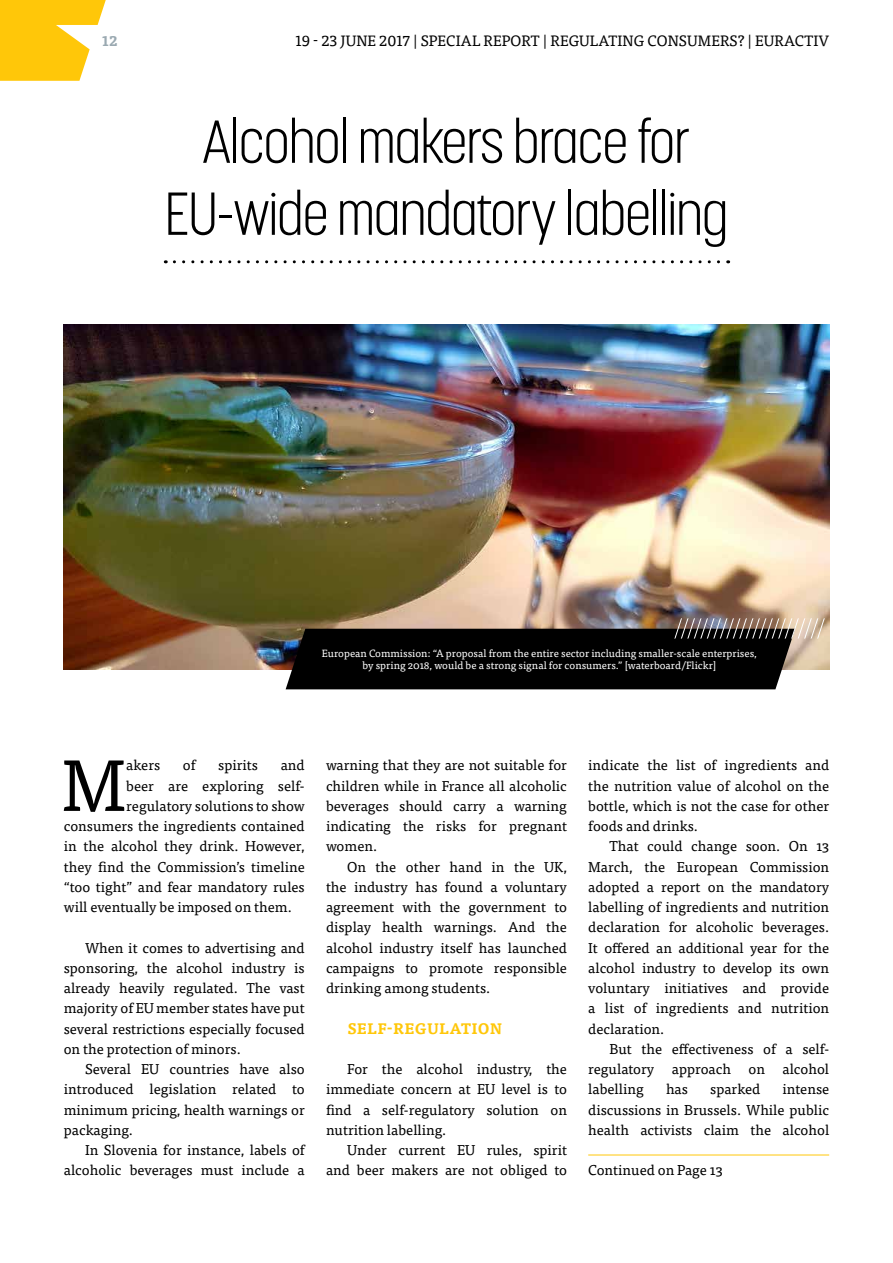
<style>
.page{position:relative;width:893px;height:1263px;background:#fff}
.page>*{position:absolute;margin:0;border:0;box-sizing:border-box;transform-origin:0 0}
.t1{font:72.6px "Tisa Pro";color:#000}
.t2{font:300 60px/72px "Korolev Condensed";letter-spacing:-.02em;color:#000;text-align:center}
.t3{font:15px "Tisa Pro";letter-spacing:.01em;color:#000}
.t4{font:700 15px "Tisa Pro";letter-spacing:.01em;color:#ffc709}
.t5{font:14.25px/20.2px "Tisa Pro";color:#000;text-align:justify}
.t6{font:700 14.25px "Tisa Pro";color:#9aa9b1}
.t7{font:10.5px/12.6px "Tisa Pro";color:#fff;text-align:center}
</style>
<div class="page">
<svg style="left:0;top:0;width:106px;height:81px"></svg>
<svg style="left:174px;top:260px;width:555px;height:3px"></svg>
<img style="left:64px;top:325px;width:765px;height:344px">
<svg style="left:286px;top:618px;width:543px;height:71px;background:#2d2824"></svg>
<hr style="left:588px;top:1155px;width:241px;height:1px;background:#ffc709">
<p class="t6" style="left:102px;top:29px;width:17px">12</p>
<p class="t3" style="left:296px;top:30px;width:535px">19 - 23 JUNE 2017 | SPECIAL REPORT | REGULATING CONSUMERS? | EURACTIV</p>
<h2 class="t2" style="left:164px;top:105px;width:566px">Alcohol makers brace for<br>EU-wide mandatory labelling</h2>
<p class="t7" style="left:322px;top:646px;width:436px">European Commission: “A proposal from the entire sector including smaller-scale enterprises, by spring 2018, would be a strong signal for consumers.” [waterboard/Flickr]</p>
<h1 class="t1" style="left:61px;top:732px;width:66px">M</h1>
<p class="t5" style="left:126px;top:754px;width:35px">akers</p>
<p class="t5" style="left:183px;top:754px;width:14px">of</p>
<p class="t5" style="left:218px;top:754px;width:41px">spirits</p>
<p class="t5" style="left:281px;top:754px;width:25px">and</p>
<p class="t5" style="left:126px;top:775px;width:180px">beer are exploring self-</p>
<p class="t5" style="left:126px;top:795px;width:180px">regulatory solutions to show</p>
<p class="t5" style="left:64px;top:815px;width:242px">consumers the ingredients contained</p>
<p class="t5" style="left:64px;top:835px;width:242px">in the alcohol they drink. However,</p>
<p class="t5" style="left:64px;top:856px;width:242px">they find the Commission’s timeline</p>
<p class="t5" style="left:64px;top:876px;width:242px">“too tight” and fear mandatory rules</p>
<p class="t5" style="left:64px;top:896px;width:230px">will eventually be imposed on them.</p>
<p class="t5" style="left:64px;top:937px;width:242px;text-indent:21px">When it comes to advertising and sponsoring, the alcohol industry is already heavily regulated. The vast majority of EU member states have put several restrictions especially focused on the protection of minors.</p>
<p class="t5" style="left:64px;top:1058px;width:242px;text-indent:21px">Several EU countries have also introduced legislation related to minimum pricing, health warnings or packaging.</p>
<p class="t5" style="left:64px;top:1139px;width:242px;text-align:right">In Slovenia for instance, labels of alcoholic beverages must include a</p>
<p class="t5" style="left:326px;top:754px;width:242px">warning that they are not suitable for children while in France all alcoholic beverages should carry a warning indicating the risks for pregnant women.</p>
<p class="t5" style="left:326px;top:856px;width:242px;text-indent:21px">On the other hand in the UK, the industry has found a voluntary agreement with the government to display health warnings. And the alcohol industry itself has launched campaigns to promote responsible drinking among students.</p>
<p class="t4" style="left:347px;top:1016px;width:156px">SELF-REGULATION</p>
<p class="t5" style="left:326px;top:1058px;width:242px;text-indent:21px">For the alcohol industry, the immediate concern at EU level is to find a self-regulatory solution on nutrition labelling.</p>
<p class="t5" style="left:326px;top:1139px;width:242px;text-align:right">Under current EU rules, spirit and beer makers are not obliged to</p>
<p class="t5" style="left:588px;top:754px;width:242px">indicate the list of ingredients and the nutrition value of alcohol on the bottle, which is not the case for other foods and drinks.</p>
<p class="t5" style="left:588px;top:835px;width:242px;text-indent:21px">That could change soon. On 13<br>March, the European Commission adopted a report on the mandatory labelling of ingredients and nutrition declaration for alcoholic beverages.<br>It offered an additional year for the alcohol industry to develop its own voluntary initiatives and provide a list of ingredients and nutrition declaration.</p>
<p class="t5" style="left:588px;top:1038px;width:242px;text-indent:21px">But the effectiveness of a self&shy;regulatory approach on alcohol labelling</p>
<p class="t5" style="left:666px;top:1078px;width:23px">has</p>
<p class="t5" style="left:710px;top:1078px;width:52px">sparked</p>
<p class="t5" style="left:588px;top:1078px;width:242px;text-indent:194px">intense discussions in Brussels. While public health activists claim the alcohol</p>
<p class="t5" style="left:588px;top:1159px;width:136px">Continued on Page 13</p>
</div>
